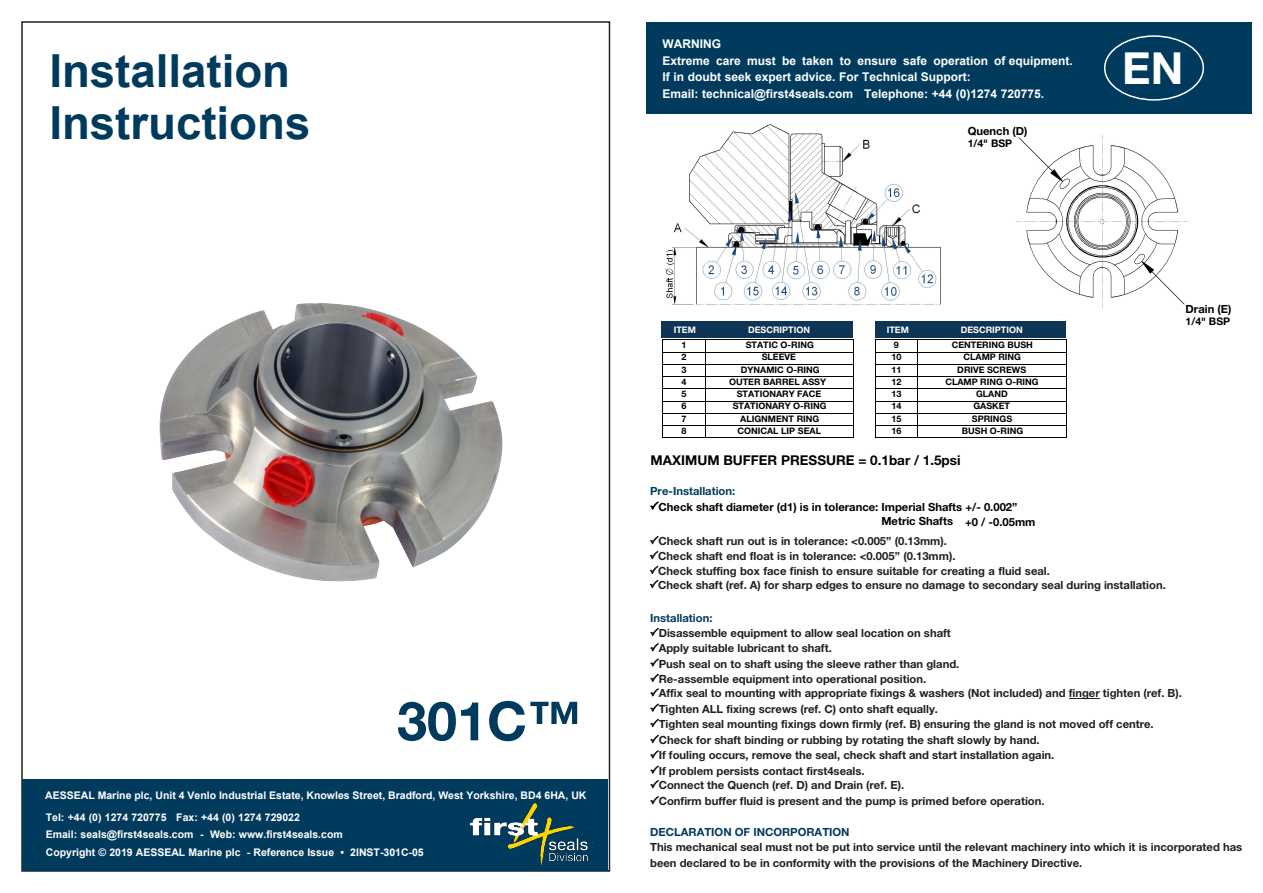
<style>
.page{position:relative;width:1263px;height:893px;background:#fff}
.page>*{position:absolute;margin:0;border:0;box-sizing:border-box;transform-origin:0 0}
.t1{font:700 54px "Helvetica Neue LT Std";color:#003b5e}
.t2{font:700 45.6px/52.2px "Arial";color:#003b5e}
.t3{font:700 44.25px "Helvetica Neue LT Std";color:#fff}
.t4{font:700 13.5px "Helvetica Neue LT Std";color:#000}
.t5{font:700 12px/16.5px "Arial";color:#fff}
.t6{font:700 11.25px/15.1px "Helvetica Neue LT Std";color:#231f20}
.t7{font:700 11.25px "Helvetica Neue LT Std";color:#000}
.t8{font:700 11.25px "Helvetica Neue LT Std";color:#003b5e}
.t9{font:700 10.5px/22.2px "Arial";color:#fff}
.t10{font:700 10.5px "Helvetica Neue LT Std";color:#000}
.t11{font:700 9px "Helvetica Neue LT Std";color:#000}
.t12{font:700 9px "Helvetica Neue LT Std";color:#fff}
.s1{font-style:inherit}
</style>
<div class="page">
<img style="left:159px;top:303px;width:344px;height:279px">
<div style="left:23px;top:779px;width:585px;height:91px;background:#003b5e"></div>
<div style="left:646px;top:22px;width:606px;height:91px;background:#003b5e"></div>
<svg style="left:1104px;top:35px;width:100px;height:66px"></svg>
<hr style="left:1069px;top:698px;width:30px;height:1px;background:#231f20">
<img style="left:665px;top:124px;width:276px;height:181px">
<hr style="left:663px;top:339px;width:42px;height:1px;background:#000">
<hr style="left:706px;top:339px;width:147px;height:1px;background:#000">
<hr style="left:875px;top:339px;width:42px;height:1px;background:#000">
<hr style="left:918px;top:339px;width:148px;height:1px;background:#000">
<hr style="left:663px;top:352px;width:42px;height:1px;background:#000">
<hr style="left:706px;top:352px;width:147px;height:1px;background:#000">
<hr style="left:875px;top:352px;width:42px;height:1px;background:#000">
<hr style="left:918px;top:352px;width:148px;height:1px;background:#000">
<hr style="left:663px;top:364px;width:42px;height:1px;background:#000">
<hr style="left:706px;top:364px;width:147px;height:1px;background:#000">
<hr style="left:875px;top:364px;width:42px;height:1px;background:#000">
<hr style="left:918px;top:364px;width:148px;height:1px;background:#000">
<hr style="left:663px;top:376px;width:42px;height:1px;background:#000">
<hr style="left:706px;top:376px;width:147px;height:1px;background:#000">
<hr style="left:875px;top:376px;width:42px;height:1px;background:#000">
<hr style="left:918px;top:376px;width:148px;height:1px;background:#000">
<hr style="left:663px;top:388px;width:42px;height:1px;background:#000">
<hr style="left:706px;top:388px;width:147px;height:1px;background:#000">
<hr style="left:875px;top:388px;width:42px;height:1px;background:#000">
<hr style="left:918px;top:388px;width:148px;height:1px;background:#000">
<hr style="left:663px;top:401px;width:42px;height:1px;background:#000">
<hr style="left:706px;top:401px;width:147px;height:1px;background:#000">
<hr style="left:875px;top:401px;width:42px;height:1px;background:#000">
<hr style="left:918px;top:401px;width:148px;height:1px;background:#000">
<hr style="left:663px;top:413px;width:42px;height:1px;background:#000">
<hr style="left:706px;top:413px;width:147px;height:1px;background:#000">
<hr style="left:875px;top:413px;width:42px;height:1px;background:#000">
<hr style="left:918px;top:413px;width:148px;height:1px;background:#000">
<hr style="left:663px;top:425px;width:42px;height:1px;background:#000">
<hr style="left:706px;top:425px;width:147px;height:1px;background:#000">
<hr style="left:875px;top:425px;width:42px;height:1px;background:#000">
<hr style="left:918px;top:425px;width:148px;height:1px;background:#000">
<svg style="left:662px;top:339px;width:1px;height:99px"></svg>
<hr style="left:663px;top:437px;width:42px;height:1px;background:#000">
<svg style="left:705px;top:339px;width:1px;height:99px"></svg>
<hr style="left:706px;top:437px;width:147px;height:1px;background:#000">
<svg style="left:853px;top:339px;width:1px;height:99px"></svg>
<svg style="left:875px;top:340px;width:1px;height:97px"></svg>
<hr style="left:875px;top:437px;width:42px;height:1px;background:#000">
<svg style="left:917px;top:339px;width:1px;height:99px"></svg>
<hr style="left:918px;top:437px;width:148px;height:1px;background:#000">
<svg style="left:1066px;top:339px;width:1px;height:99px"></svg>
<div style="left:875px;top:322px;width:191px;height:16px;background:#0e3556"></div>
<div style="left:662px;top:322px;width:191px;height:16px;background:#0e3556"></div>
<img style="left:1016px;top:135px;width:173px;height:172px">
<img style="left:471px;top:804px;width:122px;height:62px">
<p class="t5" style="left:662px;top:36px;width:412px">WARNING<br>Extreme care must be taken to ensure safe operation of equipment.<br>If in doubt seek expert advice. For <span class="s1">T</span>echnical <span class="s1">S</span>upport:<br>Email: technical@first4seals.com Telephone: +44 (0)1274 720775.</p>
<h2 class="t2" style="left:49px;top:46px;width:262px">Installation<br>Instructions</h2>
<h3 class="t3" style="left:1122px;top:40px;width:63px">EN</h3>
<p class="t7" style="left:968px;top:124px;width:61px">Quench (D)</p>
<p class="t10" style="left:968px;top:137px;width:46px">1/4" BSP</p>
<h1 class="t1" style="left:397px;top:688px;width:186px">301C™</h1>
<p class="t9" style="left:45px;top:784px;width:543px">AESSEAL Marine plc, Unit 4 Venlo Industrial Estate, Knowles Street, Bradford, West Yorkshire, BD4 6HA, UK<br>Tel: +44 (0) 1274 720775 Fax: +44 (0) 1274 729022</p>
<p class="t9" style="left:46px;top:826px;width:379px;line-height:17.5px">Email: seals@first4seals.com - Web: www.first4seals.com<br>Copyright © 2019 AESSEAL Marine plc - Reference Issue • 2INST-301<span class="s1">C-</span>05</p>
<p class="t12" style="left:674px;top:324px;width:24px">ITEM</p>
<p class="t12" style="left:748px;top:324px;width:63px">DESCRIPTION</p>
<p class="t12" style="left:887px;top:324px;width:24px">ITEM</p>
<p class="t12" style="left:961px;top:324px;width:63px">DESCRIPTION</p>
<p class="t11" style="left:681px;top:340px;width:7px">1</p>
<p class="t11" style="left:746px;top:340px;width:70px">STATIC O-RING</p>
<p class="t11" style="left:894px;top:340px;width:7px">9</p>
<p class="t11" style="left:952px;top:340px;width:83px">CENTERING BUSH</p>
<p class="t11" style="left:681px;top:352px;width:7px">2</p>
<p class="t11" style="left:762px;top:352px;width:36px">SLEEVE</p>
<p class="t11" style="left:891px;top:352px;width:12px">10</p>
<p class="t11" style="left:964px;top:352px;width:59px">CLAMP RING</p>
<p class="t11" style="left:681px;top:364px;width:7px">3</p>
<p class="t11" style="left:741px;top:364px;width:80px">DYNAMIC O-RING</p>
<p class="t11" style="left:891px;top:364px;width:12px">11</p>
<p class="t11" style="left:957px;top:364px;width:70px">DRIVE SCREWS</p>
<p class="t11" style="left:681px;top:376px;width:7px">4</p>
<p class="t11" style="left:729px;top:376px;width:99px">OUTER BARREL ASSY</p>
<p class="t11" style="left:891px;top:376px;width:12px">12</p>
<p class="t11" style="left:945px;top:376px;width:95px">CLAMP RING O-RING</p>
<p class="t11" style="left:681px;top:388px;width:7px">5</p>
<p class="t11" style="left:737px;top:388px;width:86px">STATIONARY FACE</p>
<p class="t11" style="left:891px;top:388px;width:12px">13</p>
<p class="t11" style="left:976px;top:388px;width:33px">GLAND</p>
<p class="t11" style="left:681px;top:401px;width:7px">6</p>
<p class="t11" style="left:733px;top:401px;width:95px">STATIONARY O-RING</p>
<p class="t11" style="left:891px;top:401px;width:12px">14</p>
<p class="t11" style="left:973px;top:401px;width:38px">GASKET</p>
<p class="t11" style="left:681px;top:413px;width:7px">7</p>
<p class="t11" style="left:740px;top:413px;width:81px">ALIGNMENT RING</p>
<p class="t11" style="left:891px;top:413px;width:12px">15</p>
<p class="t11" style="left:972px;top:413px;width:42px">SPRINGS</p>
<p class="t11" style="left:681px;top:425px;width:7px">8</p>
<p class="t11" style="left:737px;top:425px;width:85px">CONICAL LIP SEAL</p>
<p class="t11" style="left:891px;top:425px;width:12px">16</p>
<p class="t11" style="left:962px;top:425px;width:63px">BUSH O-RING</p>
<p class="t4" style="left:651px;top:452px;width:311px">MAXIMUM BUFFER PRESSURE = 0.1bar / 1.5psi</p>
<p class="t7" style="left:1185px;top:302px;width:47px">Drain (E)</p>
<p class="t10" style="left:1185px;top:314px;width:46px">1/4" BSP</p>
<p class="t8" style="left:650px;top:484px;width:87px">Pre-Installation:</p>
<p class="t7" style="left:659px;top:500px;width:360px">Check shaft diameter (d1) is in tolerance: Imperial Shafts +/- 0.002”</p>
<p class="t6" style="left:658px;top:533px;width:509px;line-height:14.7px">Check shaft run out is in tolerance: &lt;0.005” (0.13mm).<br>Check shaft end float is in tolerance: &lt;0.005” (0.13mm).<br>Check stuffing box face finish to ensure suitable for creating a fluid seal.<br>Check shaft (ref. A) for sharp edges to ensure no damage to secondary seal during installation.</p>
<p class="t8" style="left:650px;top:611px;width:64px">Installation:</p>
<p class="t6" style="left:659px;top:625px;width:525px">Disassemble equipment to allow seal location on shaft<br>Apply suitable lubricant to shaft.<br>Push seal on to shaft using the sleeve rather than gland.<br>Re-assemble equipment into operational position.<br>Affix seal to mounting with appropriate fixings &amp; washers (Not included) and finger tighten (ref. B).<br>Tighten ALL fixing screws (ref. C) onto shaft equally.<br>Tighten seal mounting fixings down firmly (ref. B) ensuring the gland is not moved off centre.<br>Check for shaft binding or rubbing by rotating the shaft slowly by hand.<br>If fouling occurs, remove the seal, check shaft and start installation again.<br>If problem persists contact first4seals.<br>Connect the Quench (ref. D) and Drain (ref. E).</p>
<p class="t6" style="left:659px;top:793px;width:387px">Confirm buffer fluid is present and the pump is primed before operation.</p>
<p class="t8" style="left:650px;top:825px;width:201px">DECLARATION OF INCORPORATION</p>
<p class="t6" style="left:650px;top:839px;width:594px">This mechanical seal must not be put into service until the relevant machinery into which it is incorporated has been declared to be in conformity with the provisions of the Machinery Directive.</p>
<p class="t7" style="left:881px;top:514px;width:156px">Metric Shafts +0 / -0.05mm</p>
</div>
